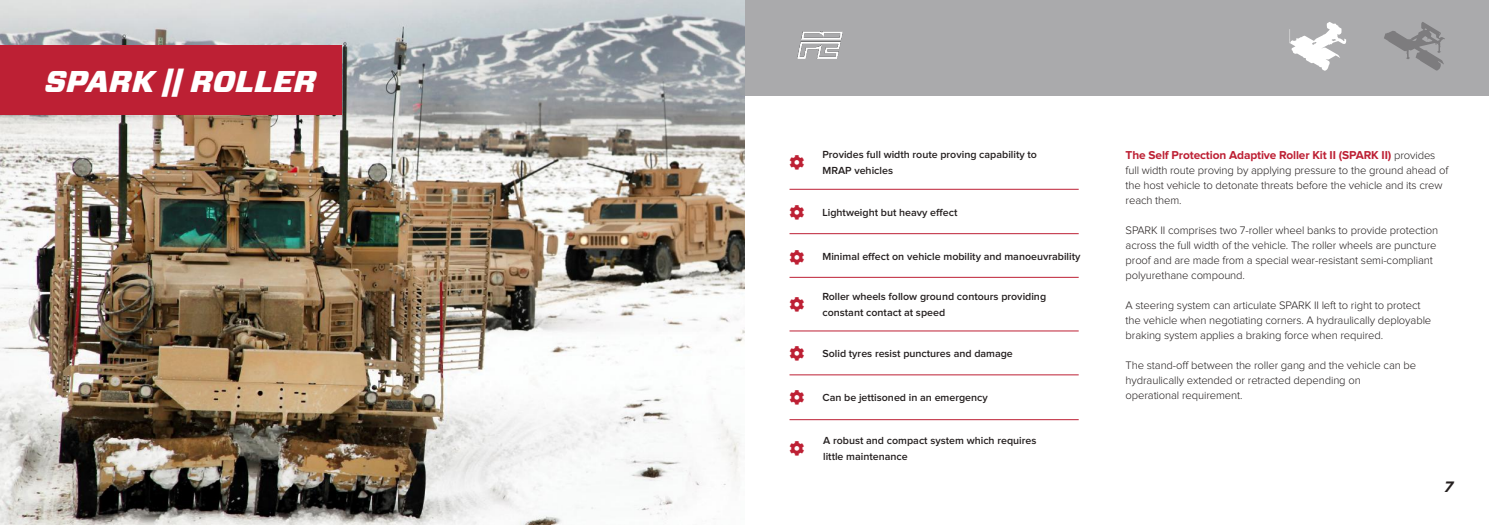
<style>
.page{position:relative;width:1489px;height:525px;background:#fff}
.page>*{position:absolute;margin:0;border:0;box-sizing:border-box;transform-origin:0 0}
.t1{font:italic 900 30px "Vitesse Sans";color:#fff}
.t2{font:italic 700 15px "Vitesse Sans";color:#241f1f}
.t3{font:700 11.88px "Proxima Nova";letter-spacing:-.01em;color:#bd2034}
.t4{font:300 11.25px/15px "Proxima Nova";letter-spacing:-.01em;color:#241f1f}
.t5{font:600 10.62px/15.8px "Proxima Nova";color:#241f1f}
.s1{font-weight:300;font-size:11.25px;color:#241f1f}
</style>
<div class="page">
<div style="left:744px;top:0;width:744px;height:96px;background:#aaaaac"></div>
<img style="left:797px;top:31px;width:46px;height:28px">
<img style="left:0;top:0;width:744px;height:524px">
<hr style="left:789px;top:189px;width:289px;height:1px;background:#bd2034">
<hr style="left:789px;top:233px;width:289px;height:1px;background:#bd2034">
<hr style="left:789px;top:277px;width:289px;height:1px;background:#bd2034">
<hr style="left:789px;top:330px;width:289px;height:1px;background:#bd2034">
<hr style="left:789px;top:374px;width:289px;height:1px;background:#bd2034">
<hr style="left:789px;top:419px;width:289px;height:1px;background:#bd2034">
<svg style="left:1289px;top:22px;width:57px;height:49px"></svg>
<svg style="left:1384px;top:22px;width:60px;height:49px"></svg>
<div style="left:0;top:45px;width:341px;height:69px;background:#bd2034"></div>
<h1 class="t1" style="left:45px;top:61px;width:273px">SPARK || ROLLER</h1>
<p class="t5" style="left:822px;top:147px;width:216px">Provides full width route proving capability to<br>MRAP vehicles</p>
<p class="t5" style="left:822px;top:204px;width:136px">Lightweight but heavy effect</p>
<p class="t5" style="left:822px;top:249px;width:259px">Minimal effect on vehicle mobility and manoeuvrability</p>
<p class="t5" style="left:822px;top:288px;width:225px">Roller wheels follow ground contours providing constant contact at speed</p>
<p class="t5" style="left:822px;top:346px;width:192px">Solid tyres resist punctures and damage</p>
<p class="t5" style="left:822px;top:390px;width:167px">Can be jettisoned in an emergency</p>
<p class="t5" style="left:823px;top:432px;width:215px">A robust and compact system which requires little maintenance</p>
<p class="t3" style="left:1125px;top:149px;width:311px">The Self Protection Adaptive Roller Kit II (SPARK II) <span class="s1">provides</span></p>
<p class="t4" style="left:1125px;top:163px;width:324px">full width route proving by applying pressure to the ground ahead of the host vehicle to detonate threats before the vehicle and its crew reach them.</p>
<p class="t4" style="left:1125px;top:223px;width:314px">SPARK II comprises two 7-roller wheel banks to provide protection across the full width of the vehicle. The roller wheels are puncture proof and are made from a special wear-resistant semi-compliant polyurethane compound.</p>
<p class="t4" style="left:1125px;top:298px;width:307px">A steering system can articulate SPARK II left to right to protect the vehicle when negotiating corners. A hydraulically deployable braking system applies a braking force when required.</p>
<p class="t4" style="left:1125px;top:358px;width:292px">The stand-off between the roller gang and the vehicle can be hydraulically extended or retracted depending on operational requirement.</p>
<h2 class="t2" style="left:1443px;top:476px;width:11px">7</h2>
</div>
